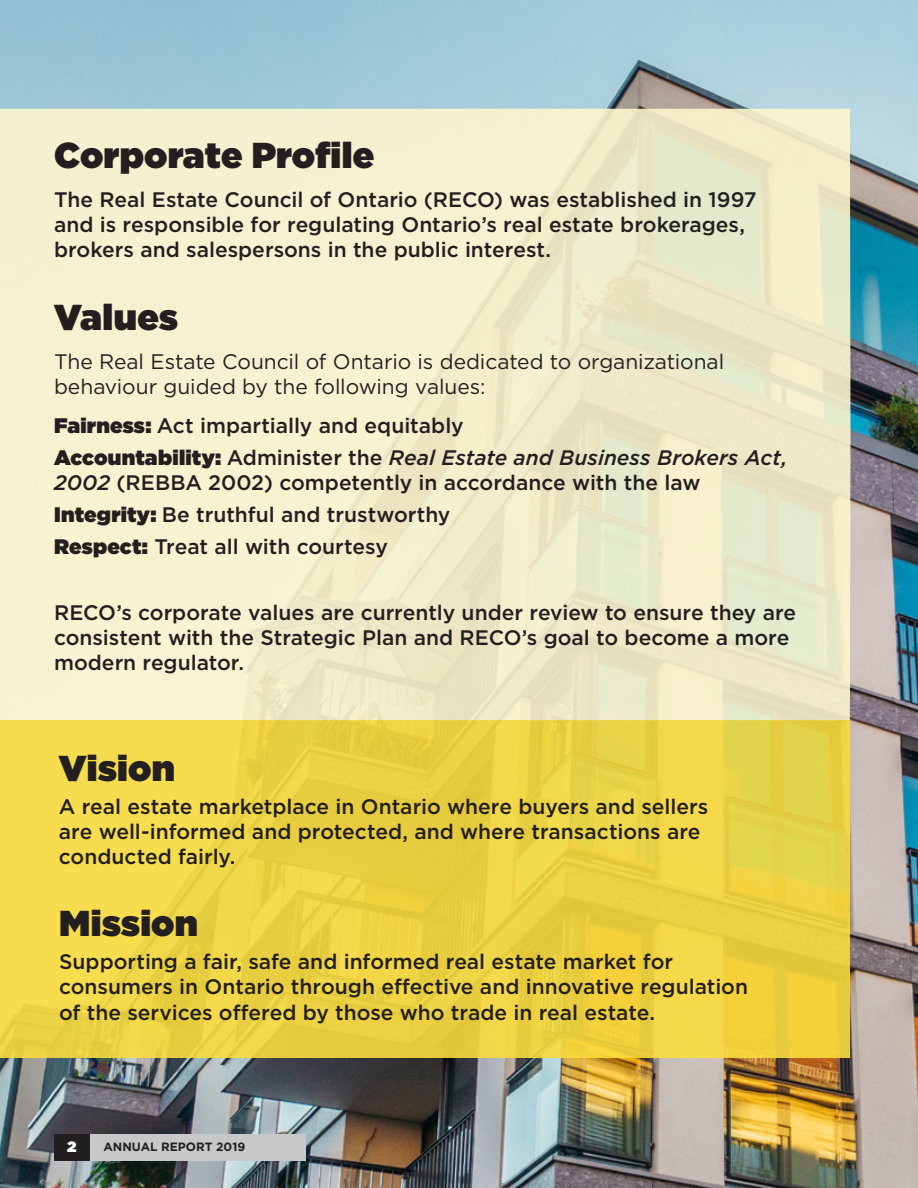
<style>
.page{position:relative;width:918px;height:1188px;background:#fff}
.page>*{position:absolute;margin:0;border:0;box-sizing:border-box;transform-origin:0 0}
.t1{font:900 36px "Gotham";letter-spacing:.005em;color:#231f20}
.t2{font:500 21px/25.2px "Gotham";color:#231f20}
.t3{font:21px/25.2px "Gotham";letter-spacing:-.005em;color:#231f20}
.t4{font:900 15px "Gotham";color:#fff}
.t5{font:700 12px "Gotham";color:#231f20}
.s1{font-weight:900}
.s2{font-style:italic}
</style>
<div class="page">
<img style="left:0;top:0;width:918px;height:1188px">
<div style="left:90px;top:1134px;width:216px;height:27px;background:#c7c8ca"></div>
<div style="left:54px;top:1134px;width:36px;height:27px;background:#231f20"></div>
<svg style="left:0;top:109px;width:850px;height:611px;background:#f1edcc"></svg>
<div style="left:0;top:720px;width:850px;height:338px;background:linear-gradient(to right,#f2d84a,#e9cf3f)"></div>
<p class="t1" style="left:54px;top:130px;width:322px">Corporate Profile</p>
<p class="t2" style="left:54px;top:186px;width:704px">The Real Estate Council of Ontario (RECO) was established in 1997 and is responsible for regulating Ontario’s real estate brokerages, brokers and salespersons in the public interest.</p>
<p class="t1" style="left:54px;top:292px;width:125px">Values</p>
<p class="t3" style="left:54px;top:348px;width:672px">The Real Estate Council of Ontario is dedicated to organizational behaviour guided by the following values:</p>
<p class="t2" style="left:54px;top:413px;width:411px"><span class="s1">Fairness:</span> Act impartially and equitably</p>
<p class="t2" style="left:54px;top:445px;width:735px"><span class="s1">Accountability:</span> Administer the <span class="s2">Real Estate and Business Brokers Act,<br>2002</span> (REBBA 2002) competently in accordance with the law</p>
<p class="t2" style="left:54px;top:502px;width:398px"><span class="s1">Integrity:</span> Be truthful and trustworthy</p>
<p class="t2" style="left:54px;top:534px;width:336px"><span class="s1">Respect:</span> Treat all with courtesy</p>
<p class="t2" style="left:54px;top:599px;width:744px">RECO’s corporate values are currently under review to ensure they are consistent with the Strategic Plan and RECO’s goal to become a more modern regulator.</p>
<p class="t1" style="left:59px;top:742px;width:118px">Vision</p>
<p class="t2" style="left:59px;top:794px;width:651px">A real estate marketplace in Ontario where buyers and sellers are well-informed and protected, and where transactions are conducted fairly.</p>
<p class="t1" style="left:59px;top:897px;width:141px">Mission</p>
<p class="t2" style="left:59px;top:949px;width:691px">Supporting a fair, safe and informed real estate market for consumers in Ontario through effective and innovative regulation of the services offered by those who trade in real estate.</p>
<p class="t4" style="left:67px;top:1136px;width:11px">2</p>
<p class="t5" style="left:103px;top:1139px;width:143px">ANNUAL REPORT 2019</p>
</div>
